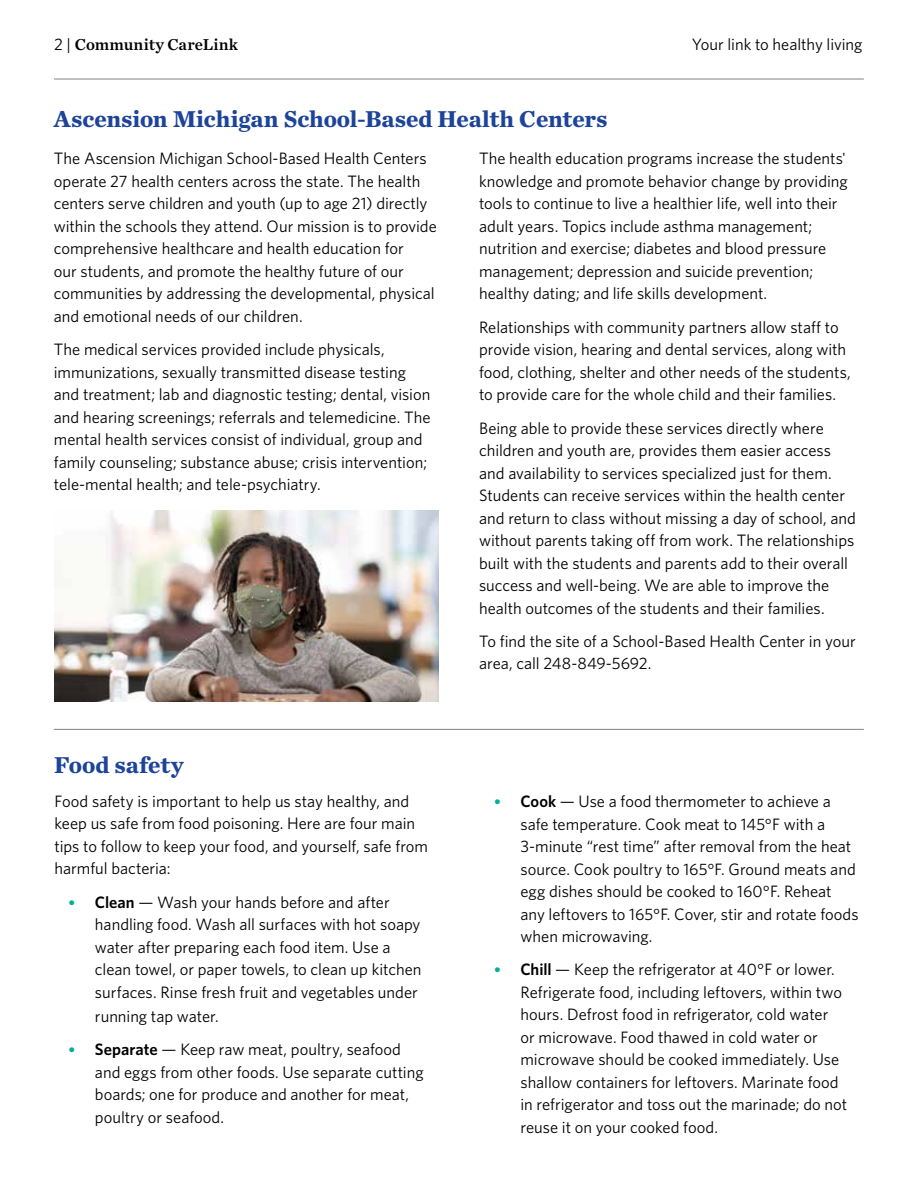
<style>
.page{position:relative;width:918px;height:1188px;background:#fff}
.page>*{position:absolute;margin:0;border:0;box-sizing:border-box;transform-origin:0 0}
.t1{font:700 24px "Chronicle Text G1";letter-spacing:-.005em;color:#1d4499}
.t2{font:16.5px/22.5px "Whitney";color:#000}
.t3{font:16.5px "Chronicle Text G1 Semi";letter-spacing:.01em;color:#000}
.s1{font-family:"Whitney"}
.s2{font-family:"Chronicle Text G1";font-weight:700;color:#00ae9a}
.s3{font-weight:600}
</style>
<div class="page">
<img style="left:54px;top:511px;width:384px;height:191px">
<hr style="left:54px;top:79px;width:810px;height:1px;background:#808285">
<hr style="left:54px;top:729px;width:810px;height:1px;background:#808285">
<p class="t3" style="left:54px;top:32px;width:186px"><span class="s1">2 |</span> Community CareLink</p>
<p class="t2" style="left:692px;top:33px;width:172px">Your link to healthy living</p>
<h1 class="t1" style="left:54px;top:100px;width:555px">Ascension Michigan School-Based Health Centers</h1>
<p class="t2" style="left:54px;top:147px;width:384px">The Ascension Michigan School-Based Health Centers operate 27 health centers across the state. The health centers serve children and youth (up to age 21) directly within the schools they attend. Our mission is to provide comprehensive healthcare and health education for<br>our students, and promote the healthy future of our communities by addressing the developmental, physical and emotional needs of our children.</p>
<p class="t2" style="left:54px;top:338px;width:378px">The medical services provided include physicals, immunizations, sexually transmitted disease testing and treatment; lab and diagnostic testing; dental, vision and hearing screenings; referrals and telemedicine. The mental health services consist of individual, group and family counseling; substance abuse; crisis intervention; tele-mental health; and tele-psychiatry.</p>
<h1 class="t1" style="left:54px;top:746px;width:131px">Food safety</h1>
<p class="t2" style="left:54px;top:790px;width:375px">Food safety is important to help us stay healthy, and keep us safe from food poisoning. Here are four main tips to follow to keep your food, and yourself, safe from harmful bacteria:</p>
<p class="t2" style="left:95px;top:890px;width:328px;text-indent:-27px"><span class="s2">•</span> <span class="s3">Clean</span> — Wash your hands before and after handling food. Wash all surfaces with hot soapy water after preparing each food item. Use a clean towel, or paper towels, to clean up kitchen surfaces. Rinse fresh fruit and vegetables under</p>
<p class="t2" style="left:95px;top:1004px;width:125px">running tap water.</p>
<p class="t2" style="left:95px;top:1038px;width:330px;text-indent:-27px"><span class="s2">•</span> <span class="s3">Separate</span> — Keep raw meat, poultry, seafood and eggs from other foods. Use separate cutting boards; one for produce and another for meat, poultry or seafood.</p>
<p class="t2" style="left:479px;top:147px;width:370px">The health education programs increase the students' knowledge and promote behavior change by providing tools to continue to live a healthier life, well into their adult years. Topics include asthma management; nutrition and exercise; diabetes and blood pressure management; depression and suicide prevention; healthy dating; and life skills development.</p>
<p class="t2" style="left:479px;top:315px;width:373px">Relationships with community partners allow staff to provide vision, hearing and dental services, along with food, clothing, shelter and other needs of the students, to provide care for the whole child and their families.</p>
<p class="t2" style="left:479px;top:416px;width:378px">Being able to provide these services directly where children and youth are, provides them easier access and availability to services specialized just for them.<br>Students can receive services within the health center and return to class without missing a day of school, and without parents taking off from work. The relationships built with the students and parents add to their overall success and well-being. We are able to improve the health outcomes of the students and their families.</p>
<p class="t2" style="left:479px;top:630px;width:378px">To find the site of a School-Based Health Center in your area, call 248-849-5692.</p>
<p class="t2" style="left:521px;top:790px;width:340px;text-indent:-27px"><span class="s2">•</span> <span class="s3">Cook</span> — Use a food thermometer to achieve a safe temperature. Cook meat to 145°F with a 3-minute “rest time” after removal from the heat source. Cook poultry to 165°F. Ground meats and egg dishes should be cooked to 160°F. Reheat any leftovers to 165°F. Cover, stir and rotate foods when microwaving.</p>
<p class="t2" style="left:521px;top:958px;width:328px;text-indent:-27px"><span class="s2">•</span> <span class="s3">Chill</span> — Keep the refrigerator at 40°F or lower.<br>Refrigerate food, including leftovers, within two hours. Defrost food in refrigerator, cold water<br>or microwave. Food thawed in cold water or microwave should be cooked immediately. Use shallow containers for leftovers. Marinate food in refrigerator and toss out the marinade; do not reuse it on your cooked food.</p>
</div>
